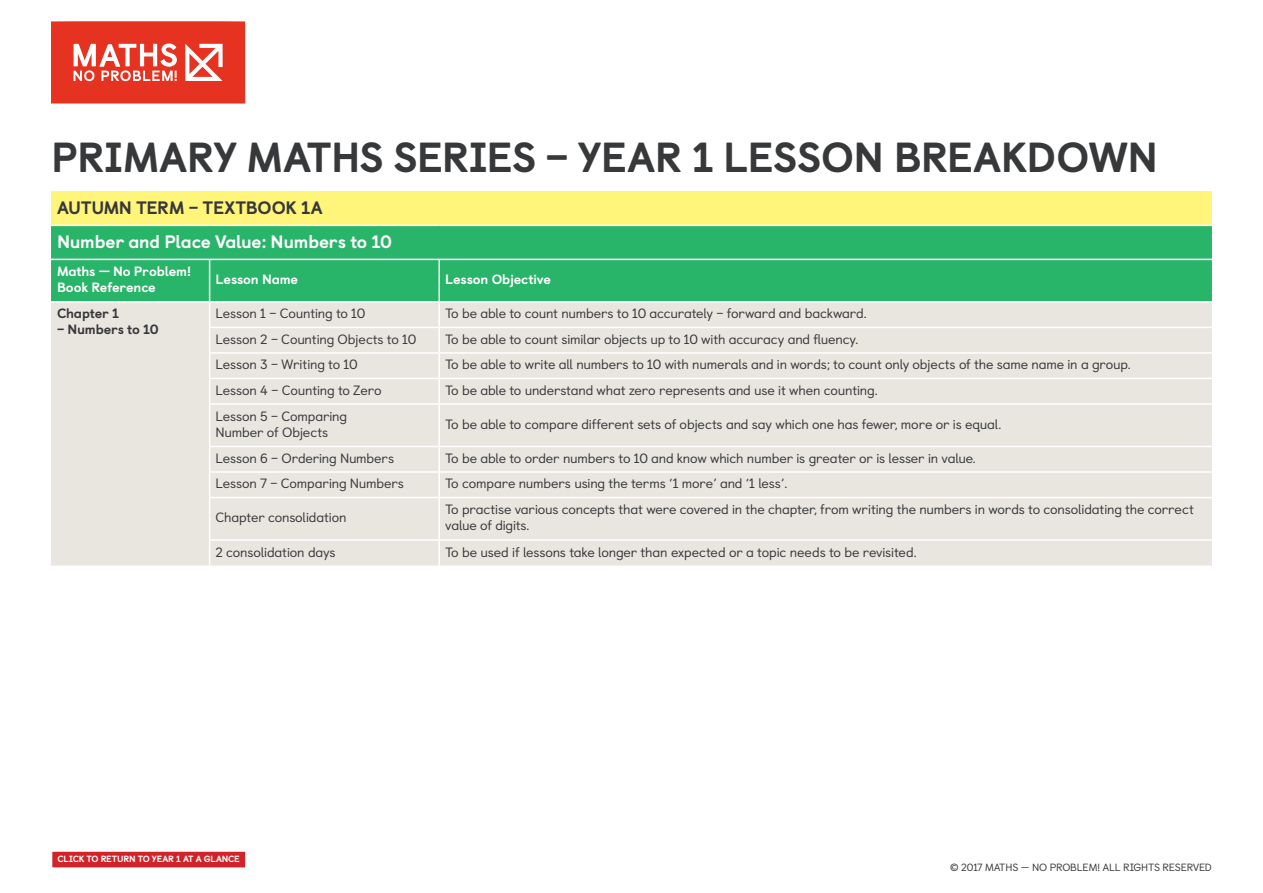
<style>
.page{position:relative;width:1263px;height:893px;background:#fff}
.page>*{position:absolute;margin:0;border:0;box-sizing:border-box;transform-origin:0 0}
.t1{font:800 42px "Castledown";letter-spacing:-.01em;color:#36383a}
.t2{font:800 18px "Castledown";letter-spacing:-.015em;color:#fff}
.t3{font:800 18px "Castledown";letter-spacing:-.015em;color:#36383a}
.t4{font:13.5px/16.2px "Castledown";letter-spacing:-.01em;color:#36383a}
.t5{font:800 13.5px/16.2px "Castledown";letter-spacing:-.01em;color:#fff}
.t6{font:800 13.5px "Castledown";letter-spacing:-.015em;color:#36383a}
.t7{font:10.5px "Castledown";letter-spacing:-.015em;color:#36383a}
.t8{font:800 9px "Castledown";letter-spacing:-.02em;color:#fff}
</style>
<div class="page">
<svg style="left:51px;top:21px;width:194px;height:83px;background:#e95243"></svg>
<div style="left:51px;top:191px;width:1161px;height:34px;background:#fff57a"></div>
<div style="left:51px;top:226px;width:1161px;height:75px;background:#28b469"></div>
<div style="left:51px;top:303px;width:1161px;height:263px;background:#e9e5df"></div>
<hr style="left:210px;top:259px;width:229px;height:1px;background:#fff">
<hr style="left:439px;top:259px;width:773px;height:1px;background:#fff">
<hr style="left:438px;top:260px;width:2px;height:41px;background:#fff">
<hr style="left:438px;top:303px;width:2px;height:24px;background:#fff">
<hr style="left:439px;top:327px;width:773px;height:1px;background:#fff">
<hr style="left:209px;top:327px;width:230px;height:1px;background:#fff">
<hr style="left:438px;top:328px;width:2px;height:24px;background:#fff">
<hr style="left:209px;top:352px;width:230px;height:2px;background:#fff">
<hr style="left:439px;top:352px;width:773px;height:2px;background:#fff">
<hr style="left:438px;top:354px;width:2px;height:24px;background:#fff">
<hr style="left:209px;top:378px;width:230px;height:1px;background:#fff">
<svg style="left:209px;top:303px;width:1px;height:100px"></svg>
<hr style="left:439px;top:378px;width:773px;height:1px;background:#fff">
<hr style="left:438px;top:379px;width:2px;height:24px;background:#fff">
<hr style="left:209px;top:403px;width:230px;height:2px;background:#fff">
<hr style="left:209px;top:405px;width:1px;height:41px;background:#fff">
<hr style="left:209px;top:446px;width:230px;height:1px;background:#fff">
<hr style="left:439px;top:403px;width:773px;height:2px;background:#fff">
<hr style="left:438px;top:405px;width:2px;height:41px;background:#fff">
<hr style="left:439px;top:446px;width:773px;height:1px;background:#fff">
<hr style="left:438px;top:447px;width:2px;height:24px;background:#fff">
<hr style="left:209px;top:471px;width:230px;height:2px;background:#fff">
<svg style="left:209px;top:447px;width:1px;height:50px"></svg>
<hr style="left:209px;top:497px;width:230px;height:1px;background:#fff">
<hr style="left:209px;top:539px;width:230px;height:2px;background:#fff">
<hr style="left:439px;top:471px;width:773px;height:2px;background:#fff">
<hr style="left:438px;top:473px;width:2px;height:24px;background:#fff">
<hr style="left:209px;top:498px;width:1px;height:41px;background:#fff">
<svg style="left:209px;top:541px;width:1px;height:25px"></svg>
<hr style="left:439px;top:497px;width:773px;height:1px;background:#fff">
<hr style="left:438px;top:498px;width:2px;height:41px;background:#fff">
<hr style="left:439px;top:539px;width:773px;height:2px;background:#fff">
<hr style="left:438px;top:541px;width:2px;height:25px;background:#fff">
<hr style="left:51px;top:259px;width:159px;height:1px;background:#fff">
<hr style="left:209px;top:260px;width:1px;height:41px;background:#fff">
<div style="left:52px;top:851px;width:194px;height:17px;background:#d1232a"></div>
<div style="left:51px;top:850px;width:195px;height:19px;border:1px solid #fff"></div>
<h1 class="t1" style="left:51px;top:123px;width:1108px">PRIMARY MATHS SERIES – YEAR 1 LESSON BREAKDOWN</h1>
<h2 class="t3" style="left:57px;top:193px;width:267px">AUTUMN TERM – TEXTBOOK 1A</h2>
<h2 class="t2" style="left:57px;top:227px;width:337px">Number and Place Value: Numbers to 10</h2>
<p class="t5" style="left:57px;top:262px;width:136px">Maths — No Problem!<br>Book Reference</p>
<p class="t5" style="left:216px;top:270px;width:84px">Lesson Name</p>
<p class="t5" style="left:445px;top:270px;width:107px">Lesson Objective</p>
<p class="t6" style="left:57px;top:302px;width:63px">Chapter 1</p>
<p class="t6" style="left:57px;top:319px;width:103px">– Numbers to 10</p>
<p class="t4" style="left:216px;top:304px;width:151px">Lesson 1 – Counting to 10</p>
<p class="t4" style="left:445px;top:304px;width:423px">To be able to count numbers to 10 accurately – forward and backward.</p>
<p class="t4" style="left:216px;top:330px;width:202px">Lesson 2 – Counting Objects to 10</p>
<p class="t4" style="left:445px;top:330px;width:415px">To be able to count similar objects up to 10 with accuracy and fluency.</p>
<p class="t4" style="left:216px;top:355px;width:144px">Lesson 3 – Writing to 10</p>
<p class="t4" style="left:445px;top:355px;width:687px">To be able to write all numbers to 10 with numerals and in words; to count only objects of the same name in a group.</p>
<p class="t4" style="left:216px;top:381px;width:168px">Lesson 4 – Counting to Zero</p>
<p class="t4" style="left:445px;top:381px;width:434px">To be able to understand what zero represents and use it when counting.</p>
<p class="t4" style="left:216px;top:407px;width:133px">Lesson 5 – Comparing<br>Number of Objects</p>
<p class="t4" style="left:445px;top:415px;width:558px">To be able to compare different sets of objects and say which one has fewer, more or is equal.</p>
<p class="t4" style="left:216px;top:449px;width:180px">Lesson 6 – Ordering Numbers</p>
<p class="t4" style="left:445px;top:449px;width:532px">To be able to order numbers to 10 and know which number is greater or is lesser in value.</p>
<p class="t4" style="left:216px;top:474px;width:190px">Lesson 7 – Comparing Numbers</p>
<p class="t4" style="left:445px;top:474px;width:344px">To compare numbers using the terms ‘1 more’ and ‘1 less’.</p>
<p class="t4" style="left:216px;top:508px;width:133px">Chapter consolidation</p>
<p class="t4" style="left:445px;top:500px;width:750px">To practise various concepts that were covered in the chapter, from writing the numbers in words to consolidating the correct value of digits.</p>
<p class="t4" style="left:216px;top:543px;width:122px">2 consolidation days</p>
<p class="t4" style="left:445px;top:543px;width:473px">To be used if lessons take longer than expected or a topic needs to be revisited.</p>
<p class="t8" style="left:58px;top:852px;width:184px">CLICK TO RETURN TO YEAR 1 AT A GLANCE</p>
<p class="t7" style="left:950px;top:859px;width:263px">© 2017 MATHS – NO PROBLEM! ALL RIGHTS RESERVED</p>
</div>
